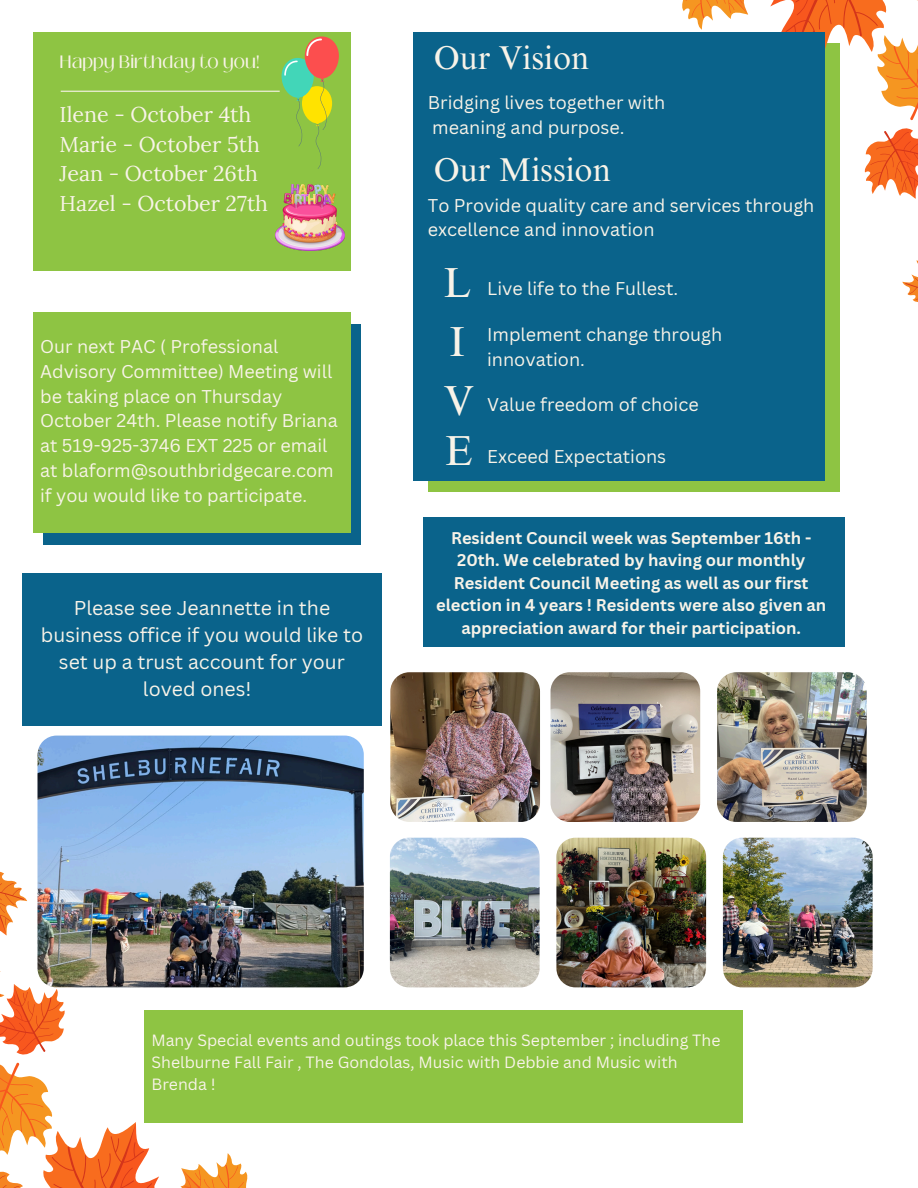
<style>
.page{position:relative;width:918px;height:1188px;background:#fff}
.page>*{position:absolute;margin:0;border:0;box-sizing:border-box;transform-origin:0 0}
.t1{font:42px "Times NRMT Pro";color:#f8f3e8}
.t2{font:33px "Times NRMT Pro";color:#f8f3e8}
.t3{font:21.45px/29.7px "Lora";color:#f8f3e8}
.t4{font:19.5px/27px "Canva Sans";color:#f8f3e8;text-align:center}
.t5{font:18px/24.8px "Canva Sans";color:#f8f3e8}
.t6{font:17.85px "Black Mango";color:#f8f3e8}
.t7{font:700 16.5px/22.5px "Canva Sans";color:#f8f3e8;text-align:center}
.t8{font:15.9px/21.8px "Canva Sans";color:#f8f3e8}
</style>
<div class="page">
<svg style="left:0;top:873px;width:306px;height:315px"></svg>
<svg style="left:0;top:955px;width:246px;height:233px"></svg>
<div style="left:33px;top:32px;width:318px;height:238px;background:#8ec443"></div>
<hr style="left:61px;top:91px;width:219px;height:1px;background:#f8f3e8">
<div style="left:428px;top:43px;width:412px;height:449px;background:#8ec443"></div>
<svg style="left:684px;top:0;width:234px;height:199px"></svg>
<div style="left:413px;top:32px;width:412px;height:449px;background:#0a638b"></div>
<img style="left:276px;top:184px;width:68px;height:67px">
<svg style="left:282px;top:36px;width:57px;height:133px"></svg>
<div style="left:43px;top:324px;width:318px;height:221px;background:#0a638b"></div>
<div style="left:33px;top:312px;width:318px;height:221px;background:#8ec443"></div>
<div style="left:22px;top:573px;width:360px;height:152px;background:#0a638b"></div>
<div style="left:423px;top:517px;width:421px;height:130px;background:#0a638b"></div>
<img style="left:717px;top:672px;width:150px;height:150px;border-radius:19px">
<img style="left:551px;top:672px;width:149px;height:150px;border-radius:19px">
<img style="left:390px;top:672px;width:150px;height:150px;border-radius:19px">
<img style="left:38px;top:736px;width:326px;height:251px">
<img style="left:390px;top:838px;width:150px;height:149px;border-radius:19px">
<img style="left:556px;top:838px;width:150px;height:149px;border-radius:19px">
<img style="left:723px;top:838px;width:150px;height:149px;border-radius:19px">
<div style="left:144px;top:1010px;width:599px;height:112px;background:#8ec443"></div>
<h1 class="t6" style="left:60px;top:49px;width:201px">Happy Birthday to you!</h1>
<h4 class="t3" style="left:60px;top:99px;width:210px">Ilene - October 4th<br>Marie - October 5th<br>Jean - October 26th<br>Hazel - October 27th</h4>
<h2 class="t5" style="left:40px;top:334px;width:299px">Our next PAC ( Professional<br>Advisory Committee) Meeting will be taking place on Thursday<br>October 24th. Please notify Briana at 519-925-3746 EXT 225 or email at blaform@southbridgecare.com if you would like to participate.</h2>
<p class="t4" style="left:41px;top:594px;width:324px">Please see Jeannette in the business office if you would like to set up a trust account for your loved ones!</p>
<h1 class="t2" style="left:434px;top:46px;width:157px">Our Vision</h1>
<h4 class="t5" style="left:428px;top:90px;width:239px">Bridging lives together with meaning and purpose.</h4>
<p class="t2" style="left:434px;top:157px;width:178px">Our Mission</p>
<p class="t5" style="left:428px;top:192px;width:388px">To Provide quality care and services through excellence and innovation</p>
<h4 class="t1" style="left:443px;top:267px;width:30px">L</h4>
<h4 class="t1" style="left:449px;top:326px;width:18px">I</h4>
<h4 class="t1" style="left:444px;top:385px;width:32px">V</h4>
<h3 class="t1" style="left:445px;top:435px;width:30px">E</h3>
<p class="t5" style="left:487px;top:275px;width:192px">Live life to the Fullest.</p>
<p class="t5" style="left:487px;top:322px;width:237px">Implement change through innovation.</p>
<h4 class="t5" style="left:487px;top:392px;width:213px">Value freedom of choice</h4>
<h4 class="t5" style="left:487px;top:444px;width:181px">Exceed Expectations</h4>
<p class="t7" style="left:436px;top:526px;width:392px">Resident Council week was September 16th - 20th. We celebrated by having our monthly Resident Council Meeting as well as our first election in 4 years ! Residents were also given an appreciation award for their participation.</p>
<p class="t8" style="left:151px;top:1029px;width:571px">Many Special events and outings took place this September ; including The<br>Shelburne Fall Fair , The Gondolas, Music with Debbie and Music with<br>Brenda !</p>
</div>
